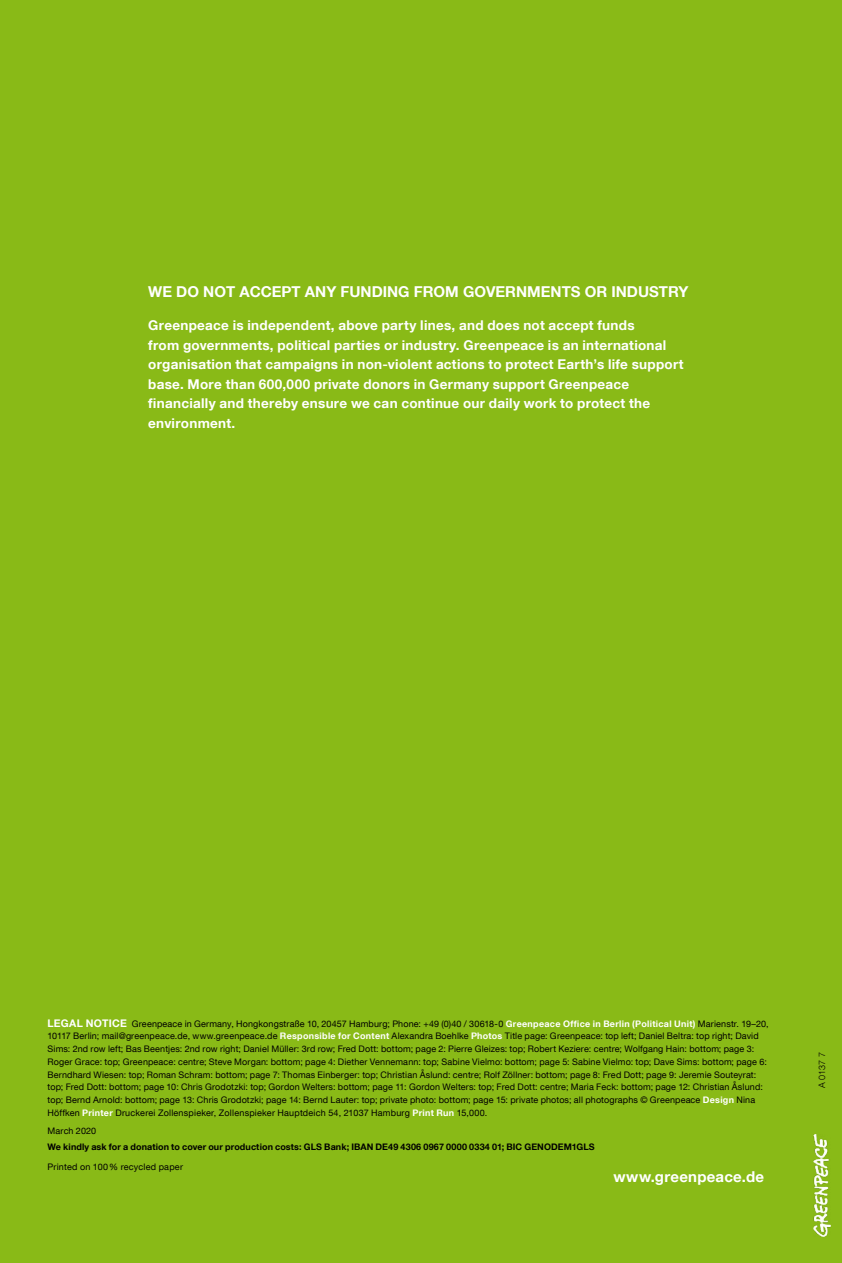
<style>
.page{position:relative;width:842px;height:1263px;background:#89ba17}
.page>*{position:absolute;margin:0;border:0;box-sizing:border-box;transform-origin:0 0}
.t1{font:700 15px "Helvetica Neue LT Com";color:#fff}
.t2{font:700 13.5px/19.5px "Helvetica Neue LT Com";letter-spacing:.02em;color:#fff}
.t3{font:9px/12.8px "Helvetica Neue LT Com";letter-spacing:.015em;color:#000}
.t4{font:700 9px "Helvetica Neue LT Com";letter-spacing:.015em;color:#000}
.t5{font:300 9px "Helvetica Neue LT Com";color:#000}
.s1{font-weight:700;font-size:10.5px;color:#fff}
.s2{font-weight:700;color:#fff}
</style>
<div class="page">
<img style="left:813px;top:1134px;width:17px;height:102px">
<h1 class="t1" style="left:148px;top:282px;width:542px">WE DO NOT ACCEPT ANY FUNDING FROM GOVERNMENTS OR INDUSTRY</h1>
<p class="t2" style="left:148px;top:315px;width:537px">Greenpeace is independent, above party lines, and does not accept funds<br>from governments, political parties or industry. Greenpeace is an international organisation that campaigns in non-violent actions to protect Earth’s life support base. More than 600,000 private donors in Germany support Greenpeace financially and thereby ensure we can continue our daily work to protect the environment.</p>
<p class="t3" style="left:48px;top:1017px;width:723px"><span class="s1">LEGAL NOTICE</span> Greenpeace in Germany, Hongkongstraße 10, 20457 Hamburg; Phone: +49 (0)40 / 30618-0 <span class="s2">Greenpeace Office in Berlin (Political Unit)</span> Marienstr. 19–20, 10117 Berlin; mail@greenpeace.de, www.greenpeace.de <span class="s2">Responsible for Content</span> Alexandra Boehlke <span class="s2">Photos</span> Title page: Greenpeace: top left; Daniel Beltra: top right; David Sims: 2nd row left; Bas Beentjes: 2nd row right; Daniel Müller: 3rd row; Fred Dott: bottom; page 2: Pierre Gleizes: top; Robert Keziere: centre; Wolfgang Hain: bottom; page 3:<br>Roger Grace: top; Greenpeace: centre; Steve Morgan: bottom; page 4: Diether Vennemann: top; Sabine Vielmo: bottom; page 5: Sabine Vielmo: top; Dave Sims: bottom; page 6:<br>Berndhard Wiesen: top; Roman Schram: bottom; page 7: Thomas Einberger: top; Christian Åslund: centre; Rolf Zöllner: bottom; page 8: Fred Dott; page 9: Jeremie Souteyrat: top; Fred Dott: bottom; page 10: Chris Grodotzki: top; Gordon Welters: bottom; page 11: Gordon Welters: top; Fred Dott: centre; Maria Feck: bottom; page 12: Christian Åslund: top; Bernd Arnold: bottom; page 13: Chris Grodotzki; page 14: Bernd Lauter: top; private photo: bottom; page 15: private photos; all photographs © Greenpeace <span class="s2">Design</span> Nina Höffken <span class="s2">Printer</span> Druckerei Zollenspieker, Zollenspieker Hauptdeich 54, 21037 Hamburg <span class="s2">Print Run</span> 15,000.</p>
<p class="t3" style="left:48px;top:1124px;width:50px">March 2020</p>
<p class="t4" style="left:48px;top:1141px;width:549px">We kindly ask for a donation to cover our production costs: GLS Bank; IBAN DE49 4306 0967 0000 0334 01; BIC GENODEM1GLS</p>
<p class="t3" style="left:48px;top:1160px;width:137px">Printed on 100% recycled paper</p>
<h1 class="t1" style="left:613px;top:1167px;width:152px">www.greenpeace.de</h1>
<p class="t5" style="left:816px;top:1088px;width:37px;rotate:-90deg">A 0137 7</p>
</div>
